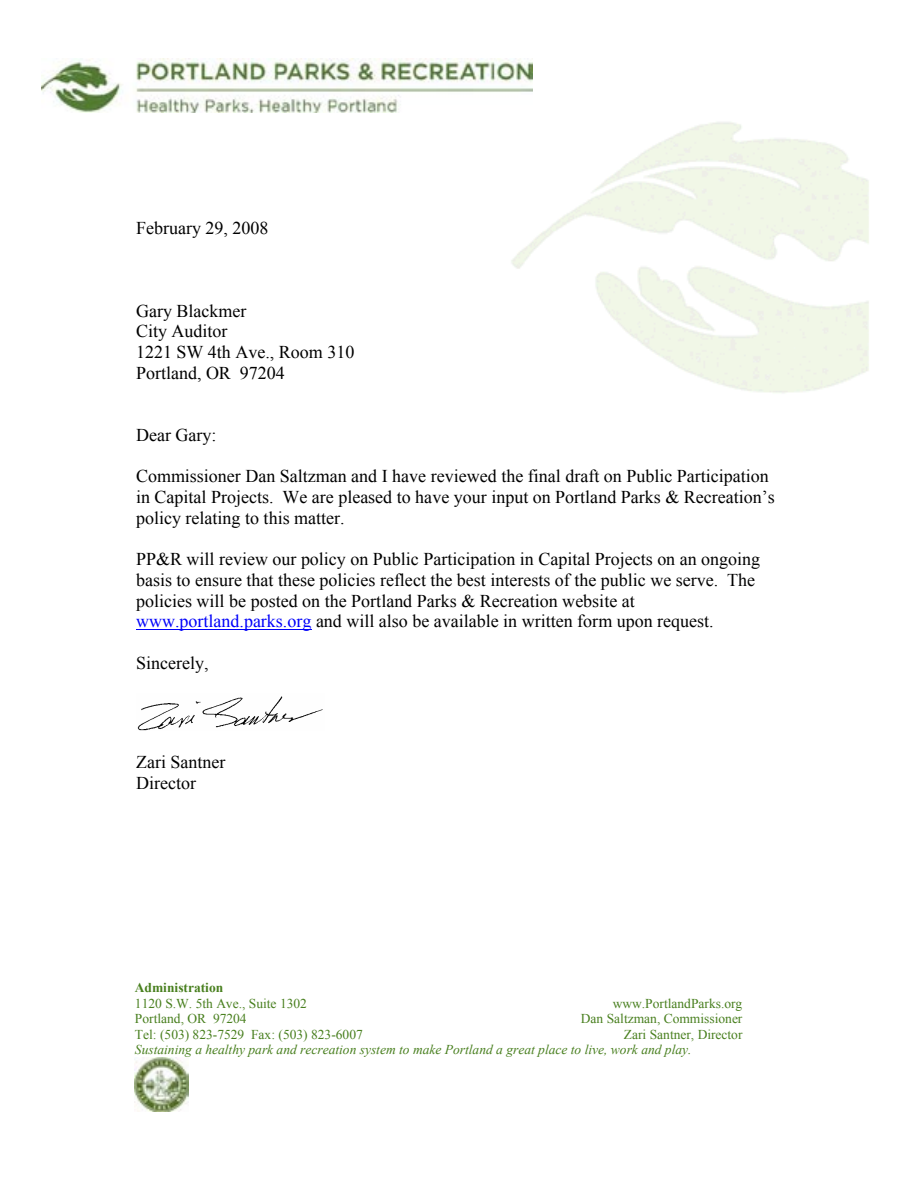
<style>
.page{position:relative;width:918px;height:1188px;background:#fff}
.page>*{position:absolute;margin:0;border:0;box-sizing:border-box;transform-origin:0 0}
.t1{font:18px/20.7px "Times New Roman";color:#000}
.t2{font:13.5px/15.3px "Times New Roman";color:#487f1e}
.t3{font:italic 13.5px/15.5px "Times New Roman";color:#487f1e}
.s1{color:#0000fa}
.s2{font-weight:700}
.s3{font-style:normal}
</style>
<div class="page">
<img style="left:42px;top:58px;width:490px;height:54px">
<hr style="left:136px;top:629px;width:176px;height:1px;background:#0000fa">
<img style="left:137px;top:696px;width:186px;height:35px">
<img style="left:135px;top:1057px;width:54px;height:54px">
<p class="t1" style="left:136px;top:217px;width:134px">February 29, 2008</p>
<p class="t1" style="left:136px;top:300px;width:220px">Gary Blackmer<br>City Auditor<br>1221 SW 4th Ave., Room 310<br>Portland, OR 97204</p>
<p class="t1" style="left:136px;top:424px;width:82px">Dear Gary:</p>
<p class="t1" style="left:136px;top:466px;width:640px">Commissioner Dan Saltzman and I have reviewed the final draft on Public Participation in Capital Projects. We are pleased to have your input on Portland Parks &amp; Recreation’s policy relating to this matter.</p>
<p class="t1" style="left:136px;top:548px;width:626px">PP&amp;R will review our policy on Public Participation in Capital Projects on an ongoing basis to ensure that these policies reflect the best interests of the public we serve. The policies will be posted on the Portland Parks &amp; Recreation website at <span class="s1">www.portland.parks.org</span> and will also be available in written form upon request.</p>
<p class="t1" style="left:136px;top:652px;width:74px">Sincerely,</p>
<p class="t1" style="left:136px;top:752px;width:91px">Zari Santner<br>Director</p>
<p class="t2" style="left:135px;top:980px;width:174px"><span class="s2">Administration<br></span>1120 S.W. 5th Ave., Suite 1302</p>
<p class="t2" style="left:613px;top:995px;width:131px">www.PortlandParks.org</p>
<p class="t2" style="left:135px;top:1011px;width:113px">Portland, OR 97204</p>
<p class="t2" style="left:581px;top:1011px;width:163px">Dan Saltzman, Commissioner</p>
<p class="t2" style="left:135px;top:1026px;width:229px">Tel: (503) 823-7529 Fax: (503) 823-6007</p>
<p class="t3" style="left:135px;top:1026px;width:609px;text-indent:489px"><span class="s3">Zari Santner, Director<br></span>Sustaining a healthy park and recreation system to make Portland a great place to live, work and play.</p>
</div>
